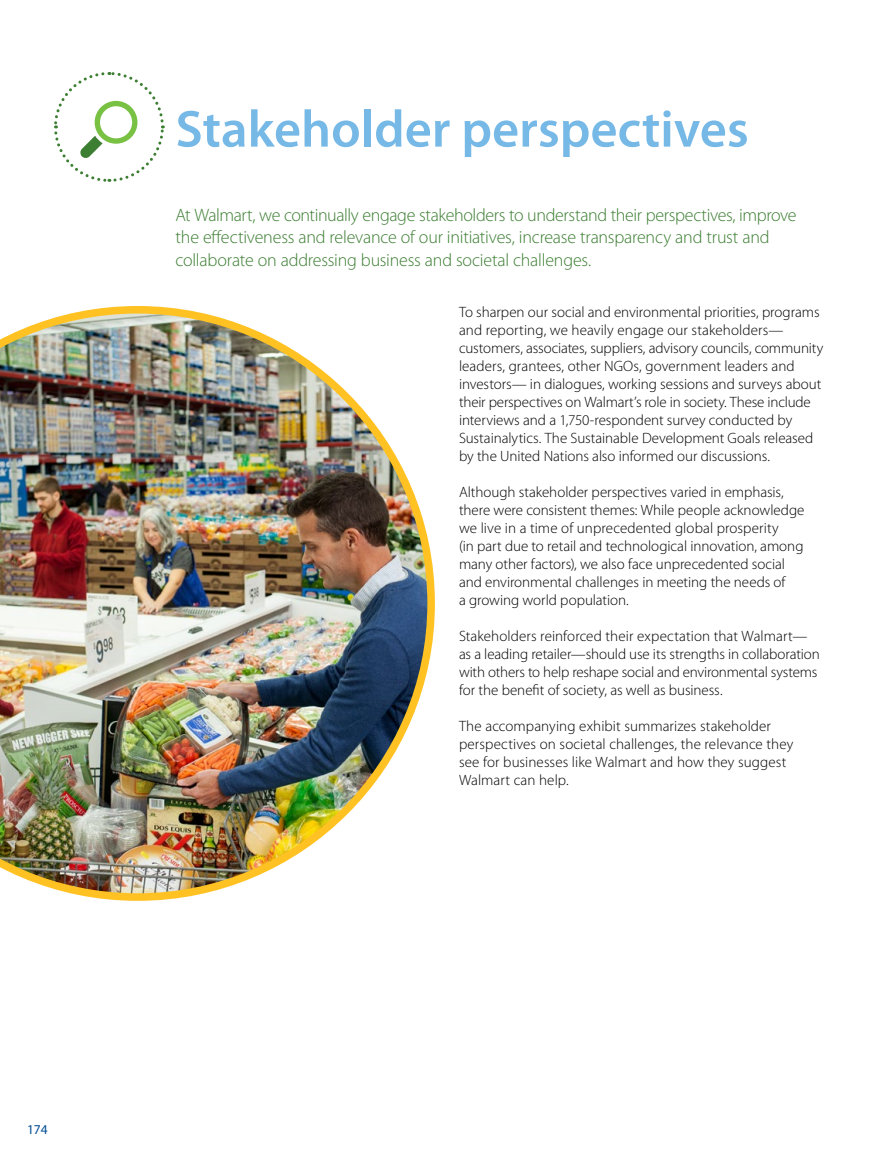
<style>
.page{position:relative;width:891px;height:1161px;background:#fff}
.page>*{position:absolute;margin:0;border:0;box-sizing:border-box;transform-origin:0 0}
.t1{font:600 52.5px "Myriad Pro";color:#77b9e6}
.t2{font:300 18px/22.5px "Myriad Pro";letter-spacing:-.015em;color:#3c7e32}
.t3{font:300 15px/18px "Myriad Pro";color:#000}
.t4{font:13.5px "Myriad Pro";color:#004c91}
</style>
<div class="page">
<svg style="left:54px;top:72px;width:111px;height:110px"></svg>
<img style="left:0;top:306px;width:435px;height:595px">
<h1 class="t1" style="left:176px;top:100px;width:575px">Stakeholder perspectives</h1>
<p class="t2" style="left:176px;top:204px;width:623px">At Walmart, we continually engage stakeholders to understand their perspectives, improve the effectiveness and relevance of our initiatives, increase transparency and trust and collaborate on addressing business and societal challenges.</p>
<p class="t3" style="left:459px;top:304px;width:366px">To sharpen our social and environmental priorities, programs and reporting, we heavily engage our stakeholders— customers, associates, suppliers, advisory councils, community leaders, grantees, other NGOs, government leaders and investors— in dialogues, working sessions and surveys about their perspectives on Walmart’s role in society. These include interviews and a 1,750-respondent survey conducted by Sustainalytics. The Sustainable Development Goals released by the United Nations also informed our discussions.</p>
<p class="t3" style="left:459px;top:484px;width:347px">Although stakeholder perspectives varied in emphasis, there were consistent themes: While people acknowledge we live in a time of unprecedented global prosperity<br>(in part due to retail and technological innovation, among many other factors), we also face unprecedented social and environmental challenges in meeting the needs of<br>a growing world population.</p>
<p class="t3" style="left:459px;top:628px;width:362px">Stakeholders reinforced their expectation that Walmart— as a leading retailer—should use its strengths in collaboration with others to help reshape social and environmental systems for the benefit of society, as well as business.</p>
<p class="t3" style="left:459px;top:718px;width:336px">The accompanying exhibit summarizes stakeholder perspectives on societal challenges, the relevance they see for businesses like Walmart and how they suggest Walmart can help.</p>
<p class="t4" style="left:27px;top:1122px;width:22px">174</p>
</div>
